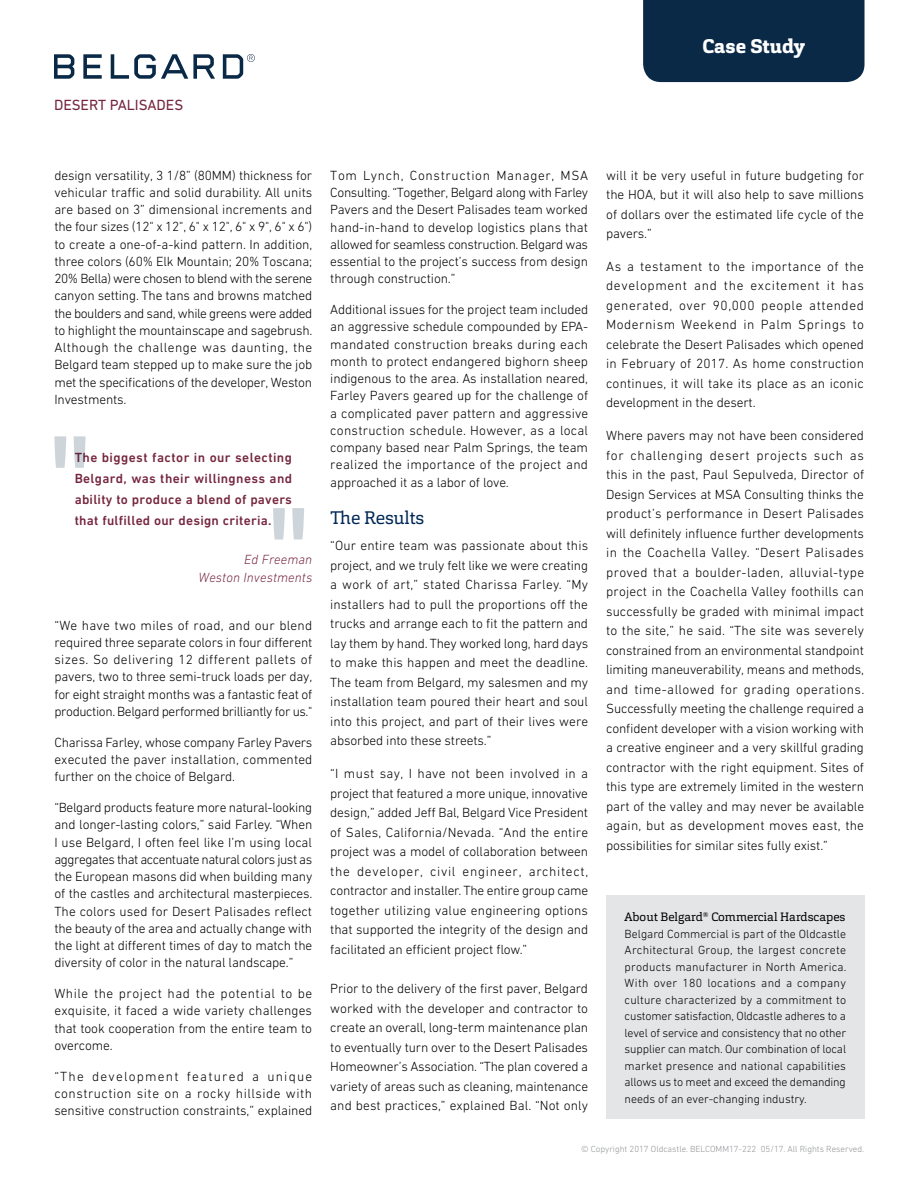
<style>
.page{position:relative;width:918px;height:1188px;background:#fff}
.page>*{position:absolute;margin:0;border:0;box-sizing:border-box;transform-origin:0 0}
.t1{font:800 19.5px "Cargan";color:#fff}
.t2{font:18px "Cargan";letter-spacing:-.01em;color:#002856}
.t3{font:15px "DIN Next LT Pro";color:#75253d}
.t4{font:300 13.5px/19.5px "DIN Next W1 G";letter-spacing:-.01em;color:#000;text-align:justify}
.t5{font:500 13.5px/21px "DIN Next W1 G";letter-spacing:.02em;color:#75253d;text-align:justify}
.t6{font:italic 300 13.5px/18px "DIN Next W1 G";letter-spacing:.01em;color:#75253d;text-align:right}
.t7{font:300 12px/16.5px "DIN Next W1 G";color:#000;text-align:justify}
.t8{font:12px "Cargan";color:#000}
.t9{font:300 9px "DIN Next W1 G";color:#939598}
</style>
<div class="page">
<svg style="left:54px;top:54px;width:20px;height:25px"></svg>
<svg style="left:83px;top:54px;width:19px;height:25px"></svg>
<svg style="left:111px;top:54px;width:104px;height:25px"></svg>
<svg style="left:223px;top:54px;width:32px;height:25px"></svg>
<div style="left:643px;top:0;width:222px;height:82px;background:#0a2947"></div>
<div style="left:606px;top:895px;width:259px;height:223px;background:#e4e5e6"></div>
<svg style="left:54px;top:436px;width:31px;height:32px"></svg>
<svg style="left:273px;top:508px;width:31px;height:32px"></svg>
<p class="t3" style="left:54px;top:96px;width:131px">DESERT PALISADES</p>
<h1 class="t1" style="left:703px;top:33px;width:104px">Case Study</h1>
<p class="t4" style="left:54px;top:166px;width:260px;line-height:17.2px">design versatility, 3 1/8” (80MM) thickness for vehicular traffic and solid durability. All units are based on 3” dimensional increments and the four sizes (12" x 12", 6" x 12", 6" x 9", 6" x 6") to create a one-of-a-kind pattern. In addition, three colors (60% Elk Mountain; 20% Toscana; 20% Bella) were chosen to blend with the serene canyon setting. The tans and browns matched the boulders and sand, while greens were added to highlight the mountainscape and sagebrush.<br>Although the challenge was daunting, the Belgard team stepped up to make sure the job met the specifications of the developer, Weston Investments.</p>
<p class="t5" style="left:75px;top:447px;width:219px">The biggest factor in our selecting Belgard, was their willingness and ability to produce a blend of pavers that fulfilled our design criteria.</p>
<p class="t6" style="left:199px;top:550px;width:115px">Ed Freeman<br>Weston Investments</p>
<p class="t4" style="left:54px;top:616px;width:260px;line-height:17.2px">“We have two miles of road, and our blend required three separate colors in four different sizes. So delivering 12 different pallets of pavers, two to three semi-truck loads per day, for eight straight months was a fantastic feat of production. Belgard performed brilliantly for us."</p>
<p class="t4" style="left:54px;top:733px;width:259px;line-height:17.2px">Charissa Farley, whose company Farley Pavers executed the paver installation, commented further on the choice of Belgard.</p>
<p class="t4" style="left:54px;top:799px;width:260px;line-height:17.2px">“Belgard products feature more natural-looking and longer-lasting colors,” said Farley. “When I use Belgard, I often feel like I’m using local aggregates that accentuate natural colors just as the European masons did when building many of the castles and architectural masterpieces.<br>The colors used for Desert Palisades reflect the beauty of the area and actually change with the light at different times of day to match the diversity of color in the natural landscape.”</p>
<p class="t4" style="left:54px;top:985px;width:259px;line-height:17.2px">While the project had the potential to be exquisite, it faced a wide variety challenges that took cooperation from the entire team to overcome.</p>
<p class="t4" style="left:54px;top:1067px;width:259px;line-height:17.2px">“The development featured a unique construction site on a rocky hillside with sensitive construction constraints,” explained</p>
<p class="t4" style="left:330px;top:166px;width:259px;line-height:17.2px">Tom Lynch, Construction Manager, MSA Consulting. “Together, Belgard along with Farley Pavers and the Desert Palisades team worked hand-in-hand to develop logistics plans that allowed for seamless construction. Belgard was essential to the project’s success from design through construction.”</p>
<p class="t4" style="left:330px;top:301px;width:260px;line-height:17.2px">Additional issues for the project team included an aggressive schedule compounded by EPA&shy;mandated construction breaks during each month to protect endangered bighorn sheep indigenous to the area. As installation neared, Farley Pavers geared up for the challenge of a complicated paver pattern and aggressive construction schedule. However, as a local company based near Palm Springs, the team realized the importance of the project and approached it as a labor of love.</p>
<h2 class="t2" style="left:330px;top:506px;width:96px">The Results</h2>
<p class="t4" style="left:330px;top:536px;width:260px">“Our entire team was passionate about this project, and we truly felt like we were creating a work of art,” stated Charissa Farley. “My installers had to pull the proportions off the trucks and arrange each to fit the pattern and lay them by hand. They worked long, hard days to make this happen and meet the deadline.<br>The team from Belgard, my salesmen and my installation team poured their heart and soul into this project, and part of their lives were absorbed into these streets.”</p>
<p class="t4" style="left:330px;top:764px;width:260px">“I must say, I have not been involved in a project that featured a more unique, innovative design,” added Jeff Bal, Belgard Vice President of Sales, California/Nevada. “And the entire project was a model of collaboration between the developer, civil engineer, architect, contractor and installer. The entire group came together utilizing value engineering options that supported the integrity of the design and facilitated an efficient project flow.”</p>
<p class="t4" style="left:330px;top:979px;width:259px">Prior to the delivery of the first paver, Belgard worked with the developer and contractor to create an overall, long-term maintenance plan to eventually turn over to the Desert Palisades Homeowner’s Association. “The plan covered a variety of areas such as cleaning, maintenance and best practices,” explained Bal. “Not only</p>
<p class="t4" style="left:606px;top:165px;width:259px">will it be very useful in future budgeting for the HOA, but it will also help to save millions of dollars over the estimated life cycle of the pavers.”</p>
<p class="t4" style="left:606px;top:257px;width:259px">As a testament to the importance of the development and the excitement it has generated, over 90,000 people attended Modernism Weekend in Palm Springs to celebrate the Desert Palisades which opened in February of 2017. As home construction continues, it will take its place as an iconic development in the desert.</p>
<p class="t4" style="left:606px;top:426px;width:260px">Where pavers may not have been considered for challenging desert projects such as this in the past, Paul Sepulveda, Director of Design Services at MSA Consulting thinks the product’s performance in Desert Palisades will definitely influence further developments in the Coachella Valley. “Desert Palisades proved that a boulder-laden, alluvial-type project in the Coachella Valley foothills can successfully be graded with minimal impact to the site,” he said. “The site was severely constrained from an environmental standpoint limiting maneuverability, means and methods, and time-allowed for grading operations.<br>Successfully meeting the challenge required a confident developer with a vision working with a creative engineer and a very skillful grading contractor with the right equipment. Sites of this type are extremely limited in the western part of the valley and may never be available again, but as development moves east, the possibilities for similar sites fully exist.”</p>
<p class="t8" style="left:625px;top:909px;width:222px">About Belgard<sup>®</sup> Commercial Hardscapes</p>
<p class="t7" style="left:625px;top:925px;width:223px">Belgard Commercial is part of the Oldcastle Architectural Group, the largest concrete products manufacturer in North America.<br>With over 180 locations and a company culture characterized by a commitment to customer satisfaction, Oldcastle adheres to a level of service and consistency that no other supplier can match. Our combination of local market presence and national capabilities allows us to meet and exceed the demanding needs of an ever-changing industry.</p>
<p class="t9" style="left:581px;top:1144px;width:285px">© Copyright 2017 Oldcastle. BELCOMM17-222 05/17. All Rights Reserved.</p>
</div>
